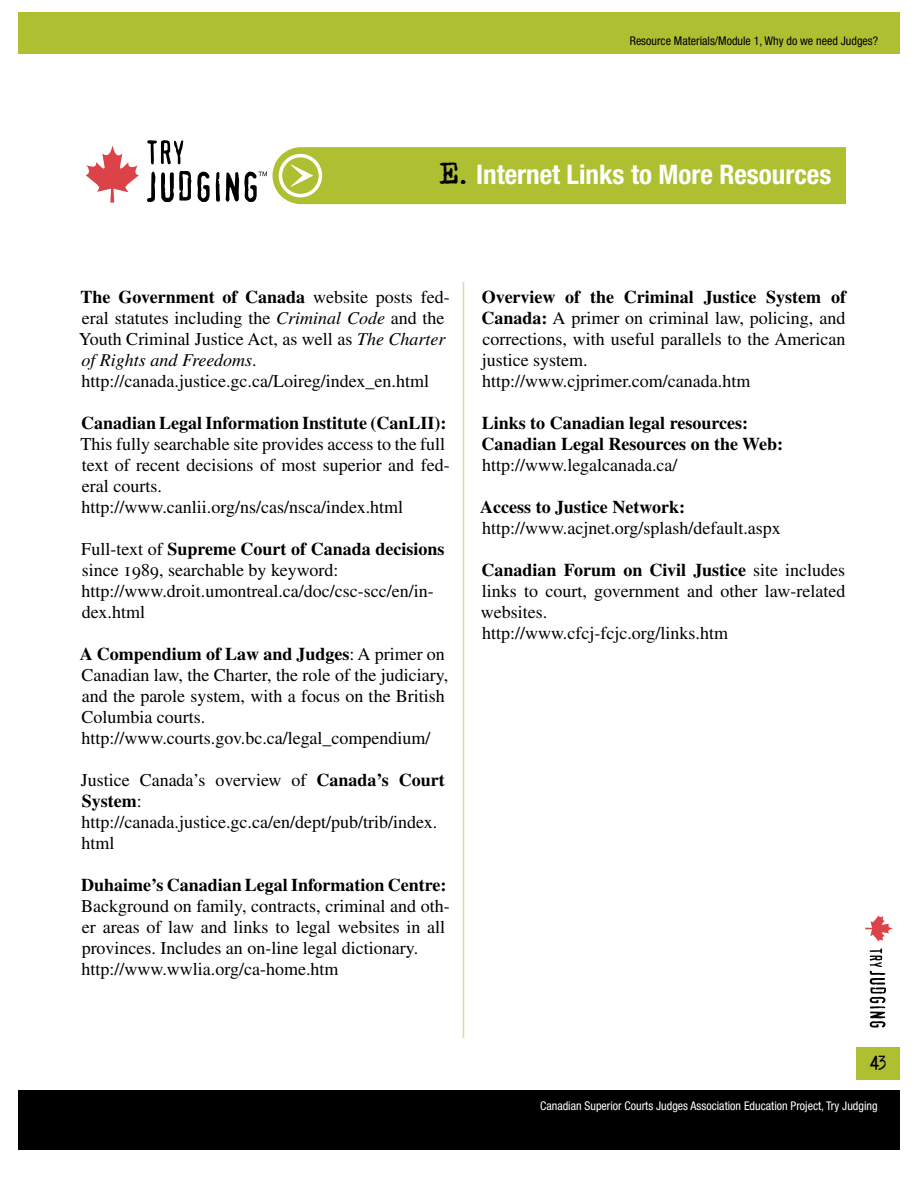
<style>
.page{position:relative;width:918px;height:1188px;background:#fff}
.page>*{position:absolute;margin:0;border:0;box-sizing:border-box;transform-origin:0 0}
.t1{font:700 condensed 27px "Helvetica Neue Std";color:#fff}
.t2{font:18px/21px "Times LT Std";color:#000}
.t3{font:700 18px/21px "Times LT Std";color:#000}
.t4{font:18px "Adler";color:#000}
.t5{font:condensed 12px "Helvetica Neue Std";color:#fff}
.t6{font:condensed 12px "Helvetica Neue Std";color:#000}
.s1{font-family:"Adler";font-weight:400;font-stretch:normal;color:#000}
.s2{font-weight:700}
.s3{font-style:italic}
</style>
<div class="page">
<div style="left:18px;top:12px;width:882px;height:42px;background:#aec032"></div>
<div style="left:18px;top:1090px;width:882px;height:60px;background:#000"></div>
<div style="left:856px;top:1047px;width:44px;height:33px;background:#aec032"></div>
<svg style="left:865px;top:915px;width:28px;height:27px"></svg>
<svg style="left:870px;top:948px;width:16px;height:80px"></svg>
<hr style="left:463px;top:282px;width:1px;height:756px;background:#d5e196">
<svg style="left:147px;top:140px;width:36px;height:24px"></svg>
<svg style="left:147px;top:172px;width:8px;height:30px"></svg>
<svg style="left:161px;top:171px;width:49px;height:31px"></svg>
<svg style="left:216px;top:172px;width:4px;height:30px"></svg>
<svg style="left:226px;top:147px;width:620px;height:57px;background:#b2c243"></svg>
<svg style="left:85px;top:146px;width:54px;height:57px"></svg>
<p class="t6" style="left:630px;top:34px;width:250px">Resource Materials/Module 1, Why do we need Judges?</p>
<h1 class="t1" style="left:440px;top:158px;width:393px"><span class="s1">E.</span> Internet Links to More Resources</h1>
<p class="t2" style="left:79px;top:286px;width:372px"><span class="s2">The Government of Canada</span> website posts fed&shy;eral statutes including the <span class="s3">Criminal Code</span> and the Youth Criminal Justice Act, as well as <span class="s3">The Charter of Rights and Freedoms</span>. http://canada.justice.gc.ca/Loireg/index_en.html</p>
<p class="t3" style="left:81px;top:412px;width:367px">Canadian Legal Information Institute (CanLII):</p>
<p class="t2" style="left:81px;top:433px;width:371px">This fully searchable site provides access to the full text of recent decisions of most superior and fed&shy;eral courts. http://www.canlii.org/ns/cas/nsca/index.html</p>
<p class="t2" style="left:81px;top:538px;width:365px">Full-text of <span class="s2">Supreme Court of Canada decisions </span>since 1989, searchable by keyword: http://www.droit.umontreal.ca/doc/csc-scc/en/in&shy;dex.html</p>
<p class="t2" style="left:80px;top:643px;width:370px"><span class="s2">A Compendium of Law and Judges</span>: A primer on Canadian law, the Charter, the role of the judiciary, and the parole system, with a focus on the British Columbia courts. http://www.courts.gov.bc.ca/legal_compendium/</p>
<p class="t2" style="left:81px;top:769px;width:366px">Justice Canada’s overview of <span class="s2">Canada’s Court<br>System</span>: http://canada.justice.gc.ca/en/dept/pub/trib/index. html</p>
<p class="t3" style="left:81px;top:874px;width:367px">Duhaime’s Canadian Legal Information Centre:</p>
<p class="t2" style="left:81px;top:895px;width:370px">Background on family, contracts, criminal and oth&shy;er areas of law and links to legal websites in all provinces. Includes an on-line legal dictionary. http://www.wwlia.org/ca-home.htm</p>
<p class="t2" style="left:482px;top:286px;width:366px"><span class="s2">Overview of the Criminal Justice System of Canada:</span> A primer on criminal law, policing, and corrections, with useful parallels to the American justice system. http://www.cjprimer.com/canada.htm</p>
<p class="t3" style="left:482px;top:412px;width:303px">Links to Canadian legal resources:<br>Canadian Legal Resources on the Web:</p>
<p class="t2" style="left:482px;top:454px;width:197px">http://www.legalcanada.ca/</p>
<p class="t3" style="left:480px;top:496px;width:206px">Access to Justice Network:</p>
<p class="t2" style="left:482px;top:517px;width:300px">http://www.acjnet.org/splash/default.aspx</p>
<p class="t2" style="left:481px;top:559px;width:366px"><span class="s2">Canadian Forum on Civil Justice</span> site includes links to court, government and other law-related websites.<br>http://www.cfcj-fcjc.org/links.htm</p>
<p class="t4" style="left:870px;top:1055px;width:18px">43</p>
<p class="t5" style="left:540px;top:1099px;width:339px">Canadian Superior Courts Judges Association Education Project, Try Judging</p>
</div>
